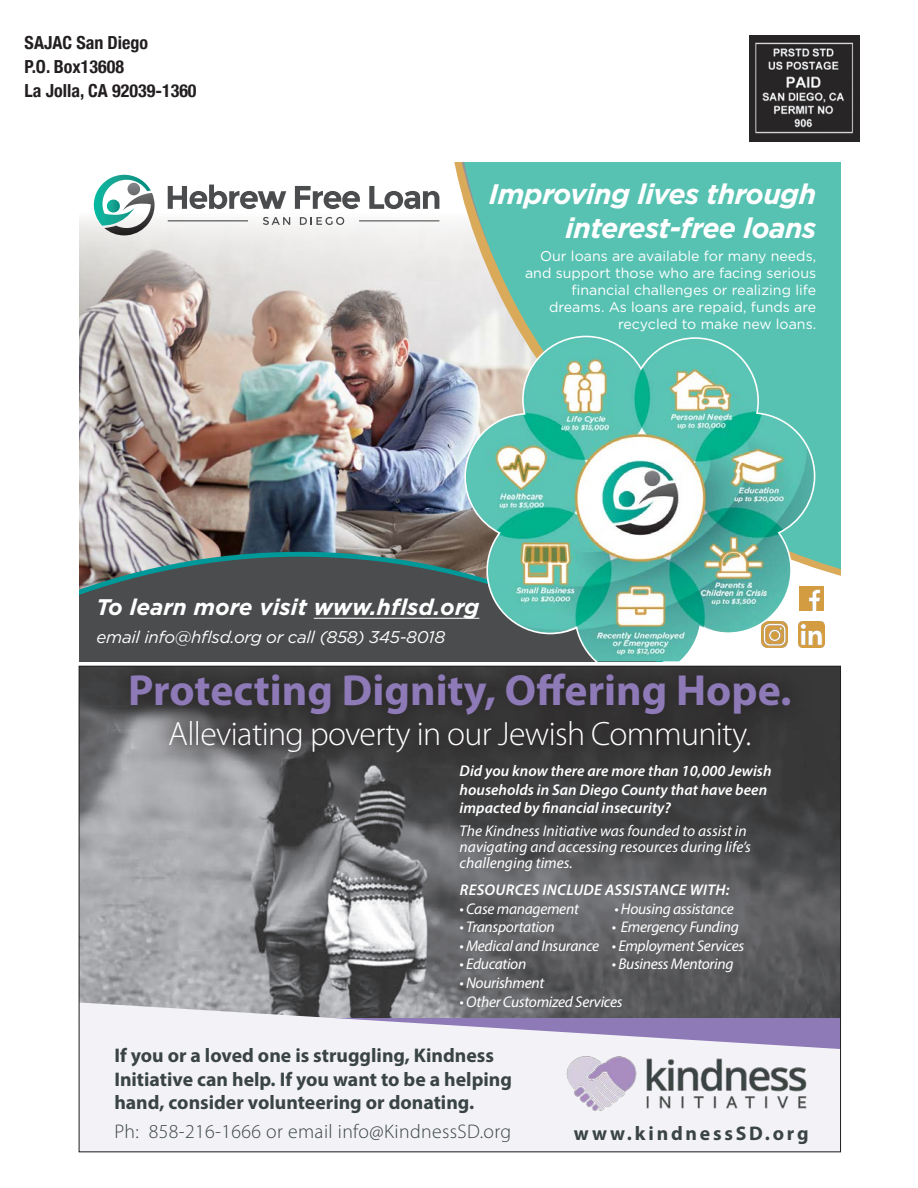
<style>
.page{position:relative;width:918px;height:1188px;background:#fff}
.page>*{position:absolute;margin:0;border:0;box-sizing:border-box;transform-origin:0 0}
.t1{font:700 43.65px "Myriad Pro";color:#8d7ab7}
.t2{font:300 33.9px "Myriad Pro";letter-spacing:-.02em;color:#fff}
.t3{font:italic 700 28.2px/33.9px "Gotham";letter-spacing:-.02em;color:#fff;text-align:right}
.t4{font:italic 700 22.5px "Gotham";color:#fff}
.t5{font:700 19.8px/23.7px "Myriad Pro";color:#3a4445}
.t6{font:300 19.8px "Myriad Pro";letter-spacing:.02em;color:#3a4445}
.t7{font:700 19.8px "Myriad Pro";letter-spacing:.14em;color:#3a4445}
.t8{font:700 condensed 18px "Helvetica Neue";color:#231f20}
.t9{font:italic 16.95px "Gotham";letter-spacing:-.02em;color:#fff}
.t10{font:italic 15.45px "Myriad Pro";letter-spacing:-.02em;color:#fff}
.t11{font:italic 600 15.45px/18.6px "Myriad Pro";color:#fff}
.t12{font:italic 15.45px/15.8px "Myriad Pro";color:#fff}
.t13{font:italic 600 15.45px "Myriad Pro";letter-spacing:.02em;color:#fff}
.t14{font:14.1px/17px "Gotham";color:#fff;text-align:right}
</style>
<div class="page">
<img style="left:749px;top:36px;width:111px;height:106px">
<img style="left:79px;top:216px;width:316px;height:242px">
<img style="left:79px;top:463px;width:746px;height:198px">
<svg style="left:404px;top:163px;width:437px;height:476px;fill:#58c2b2"></svg>
<svg style="left:263px;top:217px;width:27px;height:8px"></svg>
<svg style="left:300px;top:217px;width:44px;height:8px"></svg>
<svg style="left:168px;top:185px;width:118px;height:24px"></svg>
<svg style="left:295px;top:186px;width:65px;height:23px"></svg>
<svg style="left:369px;top:186px;width:70px;height:23px"></svg>
<hr style="left:168px;top:220px;width:80px;height:1px;background:#4b4c4d">
<hr style="left:359px;top:220px;width:80px;height:1px;background:#4b4c4d">
<svg style="left:94px;top:175px;width:61px;height:60px"></svg>
<hr style="left:314px;top:618px;width:165px;height:1px;background:#fff">
<img style="left:816px;top:622px;width:8px;height:25px">
<img style="left:816px;top:587px;width:7px;height:24px">
<img style="left:464px;top:335px;width:352px;height:326px">
<img style="left:769px;top:668px;width:70px;height:334px">
<img style="left:81px;top:668px;width:688px;height:334px">
<svg style="left:81px;top:1002px;width:758px;height:148px;fill:#f3f2f6"></svg>
<img style="left:559px;top:1049px;width:255px;height:69px">
<div style="left:104px;top:666px;width:713px;height:113px;background:#231f20;opacity:.75"></div>
<p class="t8" style="left:25px;top:27px;width:125px">SAJAC San Diego</p>
<p class="t8" style="left:25px;top:51px;width:101px">P.O. Box13608</p>
<p class="t8" style="left:25px;top:75px;width:173px">La Jolla, CA 92039-1360</p>
<p class="t3" style="left:489px;top:177px;width:329px">Improving lives through interest-free loans</p>
<p class="t14" style="left:525px;top:248px;width:293px">Our loans are available for many needs, and support those who are facing serious financial challenges or realizing life dreams. As loans are repaid, funds are recycled to make new loans.</p>
<p class="t4" style="left:97px;top:594px;width:384px">To learn more visit www.hflsd.org</p>
<p class="t9" style="left:97px;top:627px;width:350px">email info@hflsd.org or call (858) 345-8018</p>
<p class="t1" style="left:128px;top:662px;width:665px">Protecting Dignity, Offering Hope.</p>
<p class="t2" style="left:168px;top:714px;width:584px">Alleviating poverty in our Jewish Community.</p>
<p class="t11" style="left:460px;top:761px;width:313px">Did you know there are more than 10,000 Jewish households in San Diego County that have been impacted by financial insecurity?</p>
<p class="t12" style="left:460px;top:823px;width:293px">The Kindness Initiative was founded to assist in navigating and accessing resources during life’s challenging times.</p>
<p class="t13" style="left:460px;top:880px;width:271px">RESOURCES INCLUDE ASSISTANCE WITH:</p>
<p class="t10" style="left:460px;top:899px;width:121px">• Case management</p>
<p class="t10" style="left:614px;top:899px;width:121px">• Housing assistance</p>
<p class="t10" style="left:460px;top:917px;width:97px">• Transportation</p>
<p class="t10" style="left:612px;top:917px;width:128px">• Emergency Funding</p>
<p class="t10" style="left:460px;top:936px;width:286px">• Medical and Insurance • Employment Services</p>
<p class="t10" style="left:460px;top:955px;width:68px">• Education</p>
<p class="t10" style="left:612px;top:955px;width:123px">• Business Mentoring</p>
<p class="t10" style="left:460px;top:973px;width:86px">• Nourishment</p>
<p class="t10" style="left:460px;top:992px;width:164px">• Other Customized Services</p>
<p class="t5" style="left:114px;top:1043px;width:399px">If you or a loved one is struggling, Kindness<br>Initiative can help. If you want to be a helping hand, consider volunteering or donating.</p>
<p class="t6" style="left:114px;top:1120px;width:398px">Ph: 858-216-1666 or email info@KindnessSD.org</p>
<p class="t7" style="left:574px;top:1120px;width:236px">www.kindnessSD.org</p>
</div>
